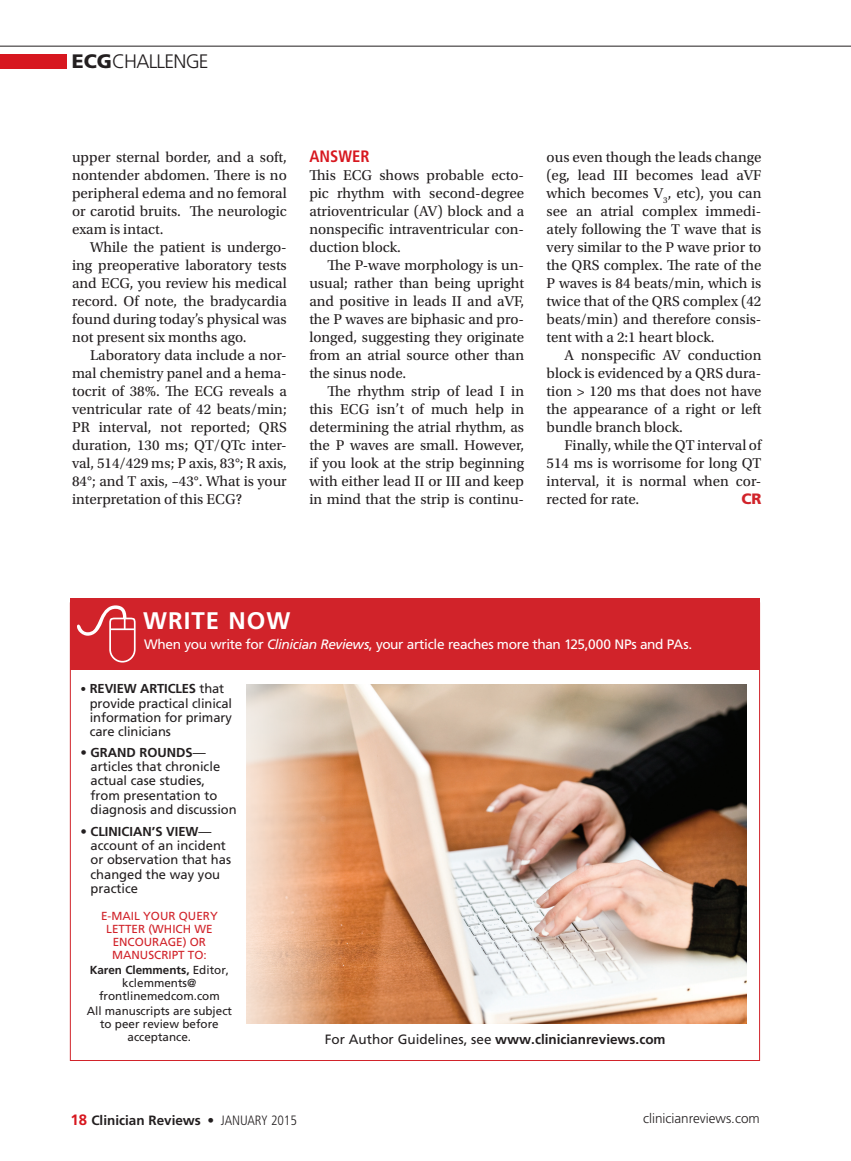
<style>
.page{position:relative;width:851px;height:1161px;background:#fff}
.page>*{position:absolute;margin:0;border:0;box-sizing:border-box;transform-origin:0 0}
.t1{font:700 24px "Frutiger LT Std";letter-spacing:.04em;color:#fff}
.t2{font:300 19.5px "Frutiger LT Std";letter-spacing:-.04em;color:#231f20}
.Subhead_1{font:700 condensed 16.5px "Frutiger LT Std";color:#d7171f}
.Body_Text{font:15px/18px "Utopia Std";color:#231f20;text-align:justify}
.Body_Text_1st_para{font:15px/18px "Utopia Std";color:#231f20;text-align:justify}
.Body_Text-2{font:900 15px "Frutiger LT Std";color:#d1232a}
.t3{font:13.65px "Frutiger LT Std";letter-spacing:-.025em;color:#fff}
.t4{font:700 13.5px "Frutiger LT Std";color:#231f20}
.t5{font:300 13.5px "Frutiger LT Std";color:#231f20}
.t6{font:12.9px/14.2px "Frutiger LT Std";color:#231f20}
.t7{font:11.7px/12.9px "Frutiger LT Std";color:#231f20;text-align:center}
.t8{font:11.7px/12.9px "Frutiger LT Std";color:#d1232a;text-align:center}
.s1{font-weight:900}
.s2{font-style:italic}
.s3{font-size:11.7px}
.s4{font-weight:700}
.s5{font-weight:400}
.s6{font-size:15px;color:#d7171f}
.s7{font-weight:400;font-stretch:condensed}
.s8{font-weight:300;font-stretch:condensed}
</style>
<div class="page">
<hr style="left:0;top:46px;width:850px;height:1px;background:#231f20">
<div style="left:0;top:55px;width:67px;height:14px;background:#d7171f"></div>
<div style="left:70px;top:603px;width:689px;height:458px;background:#fff;border:1px solid #d1232a"></div>
<div style="left:70px;top:598px;width:689px;height:72px;background:#d1232a"></div>
<img style="left:246px;top:685px;width:500px;height:339px">
<p class="t2" style="left:72px;top:51px;width:138px"><span class="s1">ECG</span>CHALLENGE</p>
<p class="Body_Text" style="left:72px;top:148px;width:216px">upper sternal border, and a soft, nontender abdomen. There is no peripheral edema and no femoral or carotid bruits. The neurologic exam is intact.</p>
<p class="Body_Text" style="left:72px;top:238px;width:216px;text-indent:18px">While the patient is undergo&shy;ing preoperative laboratory tests and ECG, you review his medical record. Of note, the bradycardia found during today’s physical was not present six months ago.</p>
<p class="Body_Text" style="left:72px;top:346px;width:216px;text-indent:18px">Laboratory data include a nor&shy;mal chemistry panel and a hema&shy;tocrit of 38%. The ECG reveals a ventricular rate of 42 beats/min; PR interval, not reported; QRS duration, 130 ms; QT/QTc inter&shy;val, 514/429 ms; P axis, 83°; R axis, 84°; and T axis, –43°. What is your interpretation of this ECG?</p>
<p class="Subhead_1" style="left:309px;top:146px;width:62px">ANSWER</p>
<p class="Body_Text_1st_para" style="left:309px;top:166px;width:216px">This ECG shows probable ecto&shy;pic rhythm with second-degree atrioventricular (AV) block and a nonspecific intraventricular con&shy;duction block.</p>
<p class="Body_Text" style="left:309px;top:256px;width:216px;text-indent:18px">The P-wave morphology is un&shy;usual; rather than being upright and positive in leads II and aVF, the P waves are biphasic and pro&shy;longed, suggesting they originate from an atrial source other than the sinus node.</p>
<p class="Body_Text" style="left:309px;top:382px;width:216px;text-indent:18px">The rhythm strip of lead I in this ECG isn’t of much help in determining the atrial rhythm, as the P waves are small. However, if you look at the strip beginning with either lead II or III and keep in mind that the strip is continu-</p>
<p class="Body_Text" style="left:546px;top:148px;width:216px">ous even though the leads change (eg, lead III becomes lead aVF which becomes V<sub>3</sub>, etc), you can see an atrial complex immedi&shy;ately following the T wave that is very similar to the P wave prior to the QRS complex. The rate of the P waves is 84 beats/min, which is twice that of the QRS complex (42 beats/min) and therefore consis&shy;tent with a 2:1 heart block.</p>
<p class="Body_Text" style="left:546px;top:346px;width:216px;text-indent:18px">A nonspecific AV conduction block is evidenced by a QRS dura&shy;tion &gt; 120 ms that does not have the appearance of a right or left bundle branch block.</p>
<p class="Body_Text" style="left:546px;top:436px;width:216px;text-indent:18px">Finally, while the QT interval of 514 ms is worrisome for long QT interval, it is normal when cor&shy;rected for rate.</p>
<p class="Body_Text-2" style="left:741px;top:490px;width:22px">CR</p>
<p class="t1" style="left:143px;top:606px;width:149px">WRITE NOW</p>
<p class="t3" style="left:144px;top:636px;width:549px">When you write for <span class="s2">Clinician Reviews</span>, your article reaches more than 125,000 NPs and PAs.</p>
<p class="t6" style="left:90px;top:682px;width:144px;text-indent:-9px"><span class="s3">•</span> <span class="s4">REVIEW ARTICLES</span> that provide practical clinical information for primary care clinicians</p>
<p class="t6" style="left:90px;top:745px;width:148px;text-indent:-10px">• <span class="s4">GRAND ROUNDS</span>— articles that chronicle actual case studies, from presentation to diagnosis and discussion</p>
<p class="t6" style="left:90px;top:824px;width:142px;text-indent:-10px">• <span class="s4">CLINICIAN’S VIEW</span>— account of an incident or observation that has changed the way you practice</p>
<p class="t8" style="left:101px;top:910px;width:118px">E-MAIL YOUR QUERY<br>LETTER (WHICH WE<br>ENCOURAGE) OR<br>MANUSCRIPT TO:</p>
<p class="t7" style="left:90px;top:964px;width:141px"><span class="s4">Karen Clemments,</span> Editor, kclemments@ frontlinemedcom.com</p>
<p class="t7" style="left:87px;top:1005px;width:147px">All manuscripts are subject to peer review before acceptance.</p>
<p class="t4" style="left:325px;top:1032px;width:342px"><span class="s5">For Author Guidelines, see</span> www.clinicianreviews.com</p>
<p class="t4" style="left:70px;top:1112px;width:228px"><span class="s6">18</span> Clinician Reviews <span class="s7">•</span> <span class="s8">JANUARY 2015</span></p>
<p class="t5" style="left:643px;top:1111px;width:118px">clinicianreviews.com</p>
</div>
